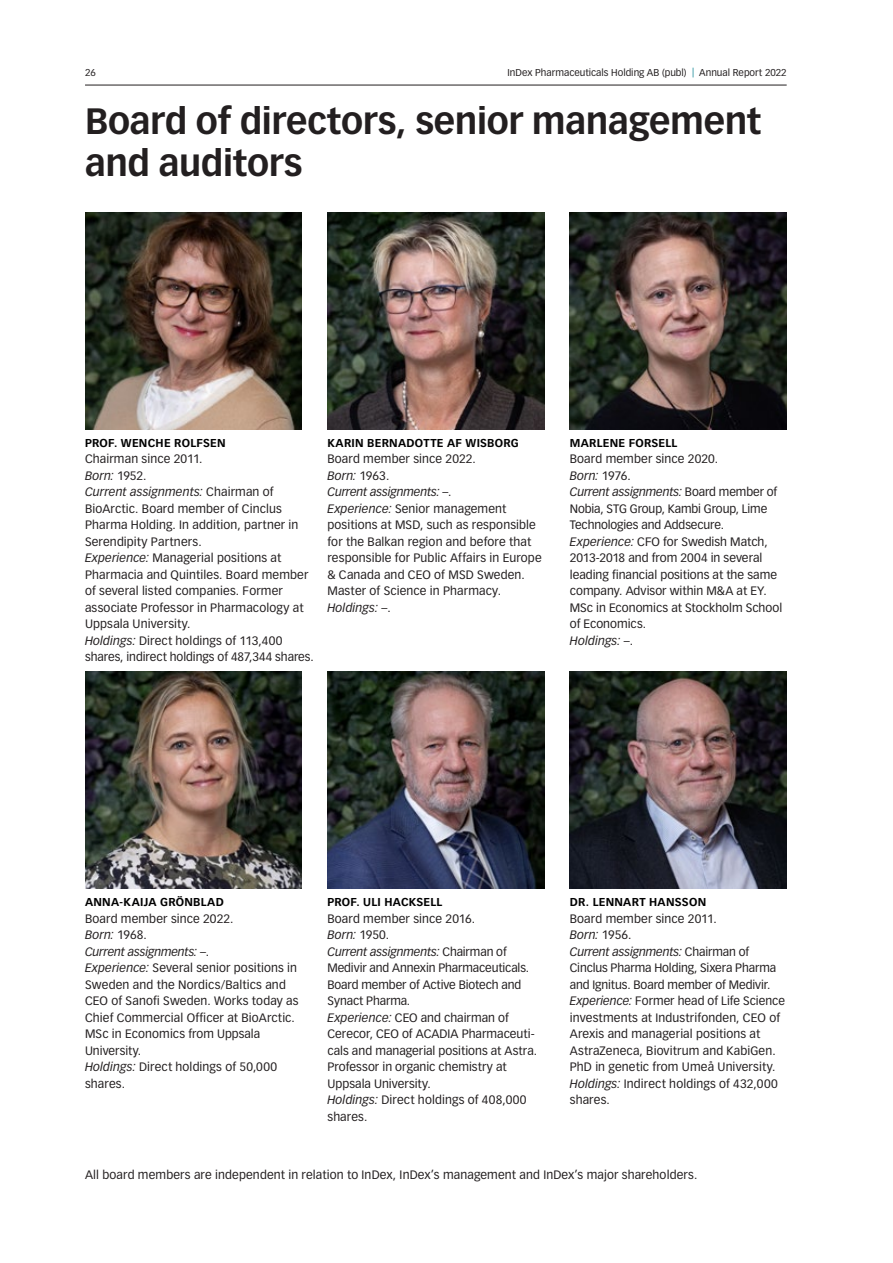
<style>
.page{position:relative;width:893px;height:1263px;background:#fff}
.page>*{position:absolute;margin:0;border:0;box-sizing:border-box;transform-origin:0 0}
.t1{font:700 36px/42px "Vectora LT Pro";letter-spacing:-.01em;color:#231f20}
.t2{font:12px/16.5px "Vectora LT Pro";letter-spacing:.005em;color:#231f20}
.t3{font:700 11.25px "Vectora LT Pro";letter-spacing:.025em;color:#000001}
.t4{font:9.75px "Vectora LT Pro";color:#231f20}
.s1{color:#007d8c}
.s2{font-style:italic}
</style>
<div class="page">
<hr style="left:85px;top:85px;width:702px;height:1px;background:#231f20">
<img style="left:85px;top:672px;width:217px;height:217px">
<img style="left:85px;top:213px;width:217px;height:216px">
<img style="left:570px;top:672px;width:217px;height:217px">
<img style="left:327px;top:213px;width:217px;height:216px">
<img style="left:327px;top:672px;width:217px;height:217px">
<img style="left:570px;top:213px;width:217px;height:216px">
<p class="t4" style="left:85px;top:67px;width:12px">26</p>
<p class="t4" style="left:508px;top:67px;width:281px">InDex Pharmaceuticals Holding AB (publ) <span class="s1">|</span> Annual Report 2022</p>
<h1 class="t1" style="left:85px;top:100px;width:678px">Board of directors, senior management and auditors</h1>
<p class="t3" style="left:85px;top:436px;width:142px">PROF. WENCHE ROLFSEN</p>
<p class="t2" style="left:85px;top:451px;width:230px">Chairman since 2011.<br><span class="s2">Born:</span> 1952.<br><span class="s2">Current assignments:</span> Chairman of<br>BioArctic. Board member of Cinclus<br>Pharma Holding. In addition, partner in<br>Serendipity Partners.<br><span class="s2">Experience:</span> Managerial positions at<br>Pharmacia and Quintiles. Board member of several listed companies. Former associate Professor in Pharmacology at<br>Uppsala University.<br><span class="s2">Holdings:</span> Direct holdings of 113,400 shares, indirect holdings of 487,344 shares.</p>
<p class="t3" style="left:327px;top:436px;width:193px">KARIN BERNADOTTE AF WISBORG</p>
<p class="t2" style="left:327px;top:451px;width:216px">Board member since 2022.<br><span class="s2">Born:</span> 1963.<br><span class="s2">Current assignments:</span> –.<br><span class="s2">Experience:</span> Senior management positions at MSD, such as responsible for the Balkan region and before that responsible for Public Affairs in Europe &amp; Canada and CEO of MSD Sweden.<br>Master of Science in Pharmacy.<br><span class="s2">Holdings:</span> –.</p>
<p class="t3" style="left:570px;top:436px;width:109px">MARLENE FORSELL</p>
<p class="t2" style="left:570px;top:451px;width:214px">Board member since 2020.<br><span class="s2">Born:</span> 1976.<br><span class="s2">Current assignments:</span> Board member of<br>Nobia, STG Group, Kambi Group, Lime<br>Technologies and Addsecure.<br><span class="s2">Experience:</span> CFO for Swedish Match,<br>2013-2018 and from 2004 in several leading financial positions at the same company. Advisor within M&amp;A at EY.<br>MSc in Economics at Stockholm School of Economics.<br><span class="s2">Holdings:</span> –.</p>
<p class="t3" style="left:85px;top:895px;width:140px">ANNA-KAIJA GRÖNBLAD</p>
<p class="t2" style="left:85px;top:910px;width:215px">Board member since 2022.<br><span class="s2">Born:</span> 1968.<br><span class="s2">Current assignments:</span> –.<br><span class="s2">Experience:</span> Several senior positions in<br>Sweden and the Nordics/Baltics and<br>CEO of Sanofi Sweden. Works today as<br>Chief Commercial Officer at BioArctic.<br>MSc in Economics from Uppsala<br>University.<br><span class="s2">Holdings:</span> Direct holdings of 50,000 shares.</p>
<p class="t3" style="left:327px;top:895px;width:117px">PROF. ULI HACKSELL</p>
<p class="t2" style="left:327px;top:910px;width:211px">Board member since 2016.<br><span class="s2">Born:</span> 1950.<br><span class="s2">Current assignments:</span> Chairman of<br>Medivir and Annexin Pharmaceuticals.<br>Board member of Active Biotech and<br>Synact Pharma.<br><span class="s2">Experience:</span> CEO and chairman of<br>Cerecor, CEO of ACADIA Pharmaceuti&shy;cals and managerial positions at Astra.<br>Professor in organic chemistry at<br>Uppsala University.<br><span class="s2">Holdings:</span> Direct holdings of 408,000 shares.</p>
<p class="t3" style="left:570px;top:895px;width:138px">DR. LENNART HANSSON</p>
<p class="t2" style="left:570px;top:910px;width:217px">Board member since 2011.<br><span class="s2">Born:</span> 1956.<br><span class="s2">Current assignments:</span> Chairman of<br>Cinclus Pharma Holding, Sixera Pharma and Ignitus. Board member of Medivir.<br><span class="s2">Experience:</span> Former head of Life Science investments at Industrifonden, CEO of<br>Arexis and managerial positions at<br>AstraZeneca, Biovitrum and KabiGen.<br>PhD in genetic from Umeå University.<br><span class="s2">Holdings:</span> Indirect holdings of 432,000 shares.</p>
<p class="t2" style="left:85px;top:1166px;width:614px">All board members are independent in relation to InDex, InDex’s management and InDex’s major shareholders.</p>
</div>
